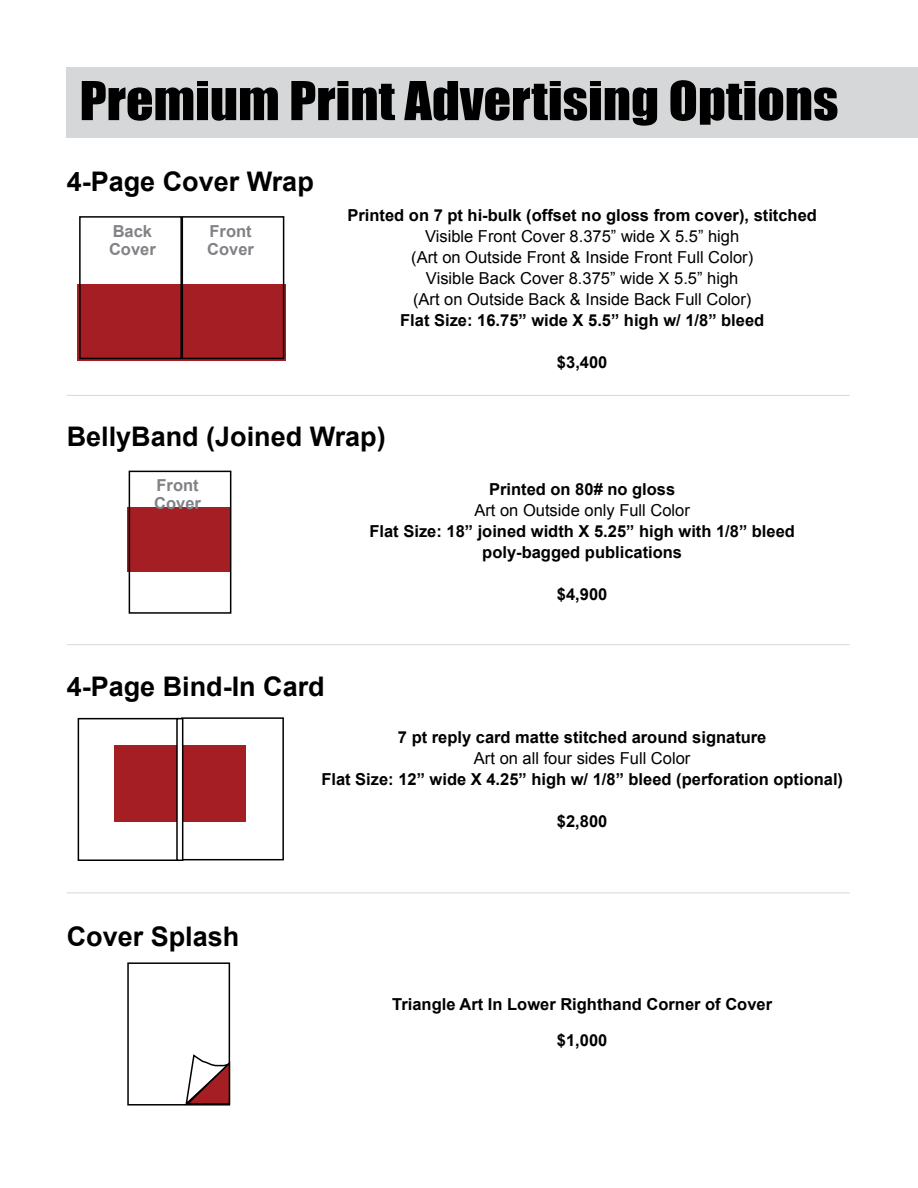
<style>
.page{position:relative;width:918px;height:1188px;background:#fff}
.page>*{position:absolute;margin:0;border:0;box-sizing:border-box;transform-origin:0 0}
.t1{font:49.5px "Impact";color:#000;scale:1.09 1}
.t2{font:700 27px "Arial";color:#000}
.t3{font:700 16.5px/21px "Arial";color:#000;text-align:center}
.t4{font:16.5px/21px "Arial";color:#000;text-align:center}
.t5{font:700 16.5px/18px "Arial";color:#808285}
</style>
<div class="page">
<div style="left:77px;top:285px;width:209px;height:76px;background:#a41e23"></div>
<div style="left:67px;top:68px;width:851px;height:70px;background:#d5d7d8"></div>
<div style="left:182px;top:216px;width:102px;height:143px;border:2px solid #000"></div>
<div style="left:128px;top:507px;width:103px;height:65px;background:#a41e23"></div>
<div style="left:79px;top:216px;width:103px;height:143px;border:2px solid #000"></div>
<div style="left:129px;top:471px;width:102px;height:143px;border:2px solid #000"></div>
<div style="left:115px;top:745px;width:131px;height:76px;background:#a41e23"></div>
<div style="left:181px;top:717px;width:103px;height:143px;border:2px solid #000"></div>
<div style="left:78px;top:718px;width:102px;height:143px;border:2px solid #000"></div>
<div style="left:177px;top:719px;width:6px;height:141px;background:#fff"></div>
<div style="left:176px;top:718px;width:7px;height:143px;border:2px solid #000"></div>
<div style="left:127px;top:962px;width:103px;height:144px;border:2px solid #000"></div>
<hr style="left:67px;top:395px;width:783px;height:1px;background:#d5d7d8">
<hr style="left:67px;top:644px;width:783px;height:1px;background:#d5d7d8">
<hr style="left:67px;top:892px;width:783px;height:1px;background:#d5d7d8">
<svg style="left:184px;top:1053px;width:47px;height:53px"></svg>
<h1 class="t1" style="left:80px;top:62px;width:698px">Premium Print Advertising Options</h1>
<h2 class="t2" style="left:67px;top:164px;width:249px">4-Page Cover Wrap</h2>
<p class="t5" style="left:109px;top:223px;width:48px">Back<br>Cover</p>
<p class="t5" style="left:207px;top:223px;width:48px">Front<br>Cover</p>
<p class="t3" style="left:348px;top:205px;width:471px">Printed on 7 pt hi-bulk (offset no gloss from cover), stitched</p>
<p class="t4" style="left:411px;top:225px;width:344px">Visible Front Cover 8.375” wide X 5.5” high (Art on Outside Front &amp; Inside Front Full Color)<br>Visible Back Cover 8.375” wide X 5.5” high (Art on Outside Back &amp; Inside Back Full Color)</p>
<p class="t3" style="left:400px;top:310px;width:366px">Flat Size: 16.75” wide X 5.5” high w/ 1/8” bleed</p>
<p class="t3" style="left:557px;top:352px;width:52px">$3,400</p>
<h2 class="t2" style="left:67px;top:419px;width:321px">BellyBand (Joined Wrap)</h2>
<p class="t5" style="left:154px;top:477px;width:48px">Front<br>Cover</p>
<p class="t3" style="left:489px;top:479px;width:188px">Printed on 80# no gloss</p>
<p class="t4" style="left:474px;top:500px;width:217px">Art on Outside only Full Color</p>
<p class="t3" style="left:369px;top:521px;width:427px">Flat Size: 18” joined width X 5.25” high with 1/8” bleed poly-bagged publications</p>
<p class="t3" style="left:557px;top:584px;width:52px">$4,900</p>
<h2 class="t2" style="left:67px;top:669px;width:260px">4-Page Bind-In Card</h2>
<h2 class="t2" style="left:67px;top:919px;width:174px">Cover Splash</h2>
<p class="t3" style="left:398px;top:728px;width:370px">7 pt reply card matte stitched around signature</p>
<p class="t4" style="left:474px;top:748px;width:218px">Art on all four sides Full Color</p>
<p class="t3" style="left:321px;top:770px;width:523px">Flat Size: 12” wide X 4.25” high w/ 1/8” bleed (perforation optional)</p>
<p class="t3" style="left:557px;top:812px;width:52px">$2,800</p>
<p class="t3" style="left:392px;top:987px;width:381px;line-height:36px">Triangle Art In Lower Righthand Corner of Cover $1,000</p>
</div>
